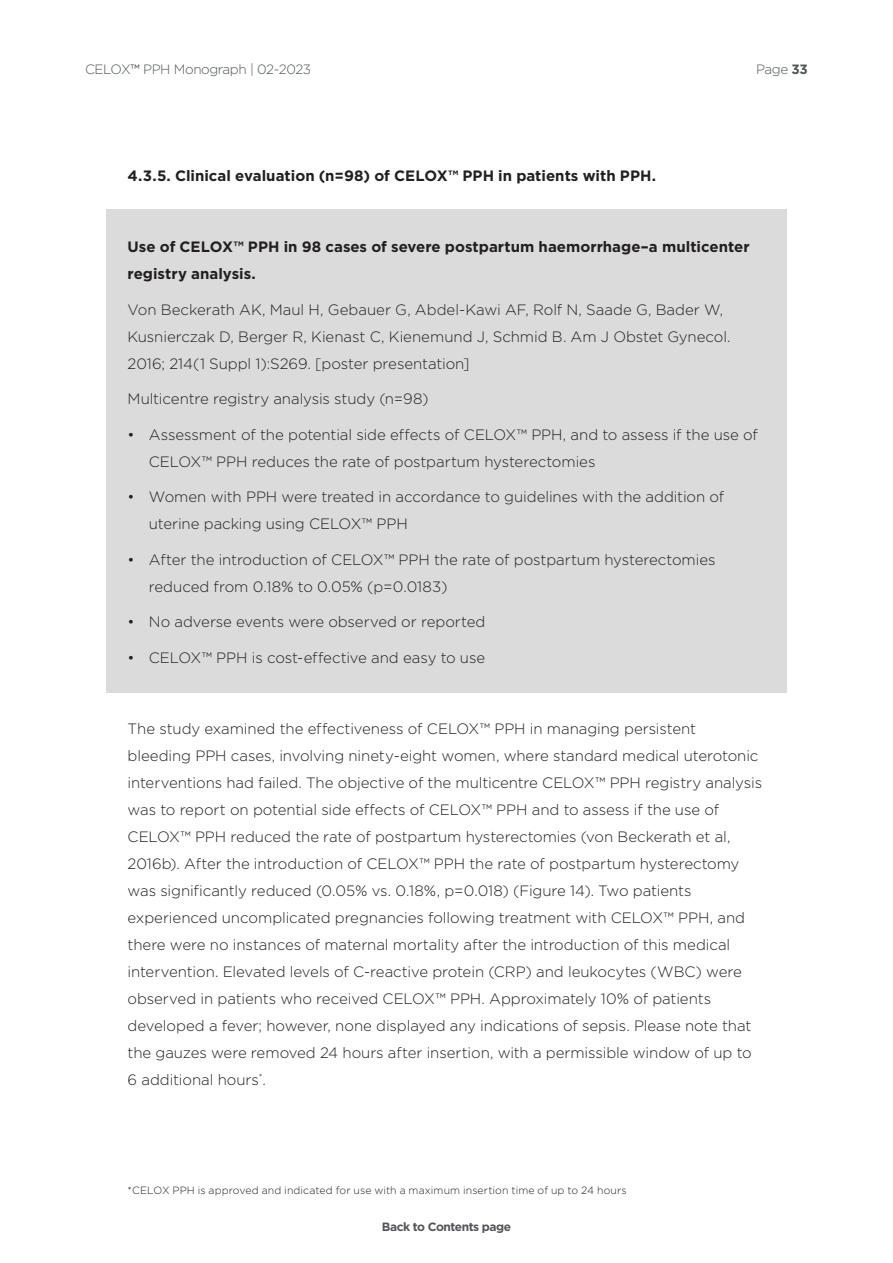
<style>
.page{position:relative;width:893px;height:1263px;background:#fff}
.page>*{position:absolute;margin:0;border:0;box-sizing:border-box;transform-origin:0 0}
.PPH_Monograph_Bodycopy{font:300 15px/27px "Gotham";letter-spacing:-.005em;color:#231f20}
.PPH_Monograph_Bodycopy_Bold{font:700 15px/27px "Gotham";color:#231f20}
.PPH_Monograph_Bodycopy-2{font:700 15px "Gotham";color:#231f20}
.t1{font:300 13.5px "Gotham";letter-spacing:-.03em;color:#4e5758}
.t2{font:700 12px "Gotham";letter-spacing:-.04em;color:#54555a}
.PPH_Monograph_Contents_List{font:300 10.5px "Gotham";letter-spacing:.01em;color:#231f20}
.s1{color:#231f20}
.s2{font-weight:700}
</style>
<div class="page">
<div style="left:106px;top:209px;width:681px;height:484px;background:#dbdbdb"></div>
<p class="t1" style="left:85px;top:62px;width:228px">CELOX<span class="s1">™</span> PPH Monograph | 02-2023</p>
<p class="t1" style="left:756px;top:62px;width:53px">Page <span class="s2">33</span></p>
<p class="PPH_Monograph_Bodycopy-2" style="left:128px;top:167px;width:530px">4.3.5. Clinical evaluation (n=98) of CELOX™ PPH in patients with PPH.</p>
<p class="PPH_Monograph_Bodycopy_Bold" style="left:128px;top:233px;width:624px">Use of CELOX™ PPH in 98 cases of severe postpartum haemorrhage–a multicenter registry analysis.</p>
<p class="PPH_Monograph_Bodycopy" style="left:128px;top:296px;width:605px">Von Beckerath AK, Maul H, Gebauer G, Abdel-Kawi AF, Rolf N, Saade G, Bader W,<br>Kusnierczak D, Berger R, Kienast C, Kienemund J, Schmid B. Am J Obstet Gynecol.<br>2016; 214(1 Suppl 1):S269. [poster presentation]</p>
<p class="PPH_Monograph_Bodycopy" style="left:128px;top:385px;width:302px">Multicentre registry analysis study (n=98)</p>
<p class="PPH_Monograph_Bodycopy" style="left:149px;top:421px;width:611px;text-indent:-21px">• Assessment of the potential side effects of CELOX™ PPH, and to assess if the use of<br>CELOX™ PPH reduces the rate of postpartum hysterectomies</p>
<p class="PPH_Monograph_Bodycopy" style="left:149px;top:483px;width:577px;text-indent:-21px">• Women with PPH were treated in accordance to guidelines with the addition of uterine packing using CELOX™ PPH</p>
<p class="PPH_Monograph_Bodycopy" style="left:149px;top:546px;width:568px;text-indent:-21px">• After the introduction of CELOX™ PPH the rate of postpartum hysterectomies reduced from 0.18% to 0.05% (p=0.0183)</p>
<p class="PPH_Monograph_Bodycopy" style="left:128px;top:608px;width:359px">• No adverse events were observed or reported</p>
<p class="PPH_Monograph_Bodycopy" style="left:128px;top:644px;width:359px">• CELOX™ PPH is cost-effective and easy to use</p>
<p class="PPH_Monograph_Bodycopy" style="left:128px;top:715px;width:636px">The study examined the effectiveness of CELOX™ PPH in managing persistent bleeding PPH cases, involving ninety-eight women, where standard medical uterotonic interventions had failed. The objective of the multicentre CELOX™ PPH registry analysis was to report on potential side effects of CELOX™ PPH and to assess if the use of CELOX™ PPH reduced the rate of postpartum hysterectomies (von Beckerath et al, 2016b). After the introduction of CELOX™ PPH the rate of postpartum hysterectomy was significantly reduced (0.05% vs. 0.18%, p=0.018) (Figure 14). Two patients experienced uncomplicated pregnancies following treatment with CELOX™ PPH, and there were no instances of maternal mortality after the introduction of this medical intervention. Elevated levels of C-reactive protein (CRP) and leukocytes (WBC) were observed in patients who received CELOX™ PPH. Approximately 10% of patients developed a fever; however, none displayed any indications of sepsis. Please note that the gauzes were removed 24 hours after insertion, with a permissible window of up to 6 additional hours<sup>*</sup>.</p>
<p class="PPH_Monograph_Contents_List" style="left:128px;top:1185px;width:501px">*CELOX PPH is approved and indicated for use with a maximum insertion time of up to 24 hours</p>
<p class="t2" style="left:382px;top:1220px;width:131px">Back to Contents page</p>
</div>
